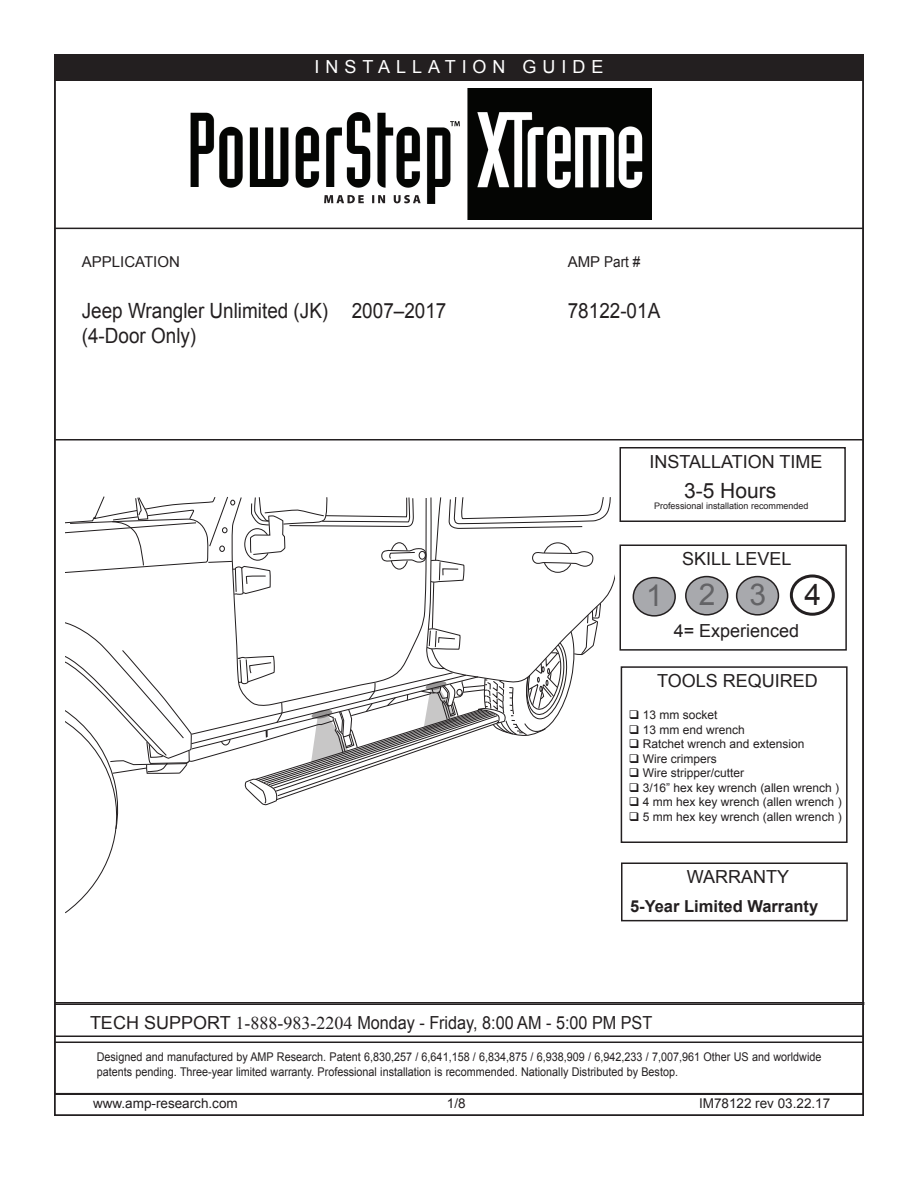
<style>
.page{position:relative;width:918px;height:1188px;background:#fff}
.page>*{position:absolute;margin:0;border:0;box-sizing:border-box;transform-origin:0 0}
.t1{font:30px "Arial";color:#636366}
.t2{font:30px "Arial";color:#231f20}
.t3{font:21px "Arial";color:#231f20;scale:.9 1}
.t4{font:21px "Arial";color:#231f20}
.t5{font:18px "Arial";color:#231f20}
.t6{font:18px "Arial";letter-spacing:.33em;color:#fff}
.t7{font:700 16.5px "Arial";color:#231f20}
.t8{font:15px "Arial";color:#231f20}
.t9{font:13.5px "Arial";color:#231f20}
.t10{font:12px/15px "Arial";color:#231f20;scale:.9 1}
.t11{font:12px "Arial";color:#231f20}
.t12{font:9px "Arial";color:#231f20}
.s1{font-family:"Times New Roman"}
</style>
<div class="page">
<div style="left:54px;top:55px;width:809px;height:26px;background:#231f20"></div>
<div style="left:54px;top:54px;width:810px;height:27px;border:2px solid #231f20"></div>
<hr style="left:54px;top:228px;width:810px;height:1px;background:#231f20">
<hr style="left:54px;top:1042px;width:810px;height:1px;background:#231f20">
<hr style="left:54px;top:1004px;width:810px;height:1px;background:#231f20">
<hr style="left:54px;top:1002px;width:810px;height:2px;background:#231f20">
<hr style="left:54px;top:1036px;width:810px;height:1px;background:#231f20">
<hr style="left:54px;top:439px;width:810px;height:2px;background:#231f20">
<div style="left:54px;top:1094px;width:810px;height:22px;border:2px solid #231f20"></div>
<img style="left:190px;top:88px;width:462px;height:132px">
<svg style="left:324px;top:195px;width:40px;height:8px"></svg>
<svg style="left:372px;top:195px;width:13px;height:8px"></svg>
<svg style="left:394px;top:195px;width:27px;height:8px"></svg>
<div style="left:621px;top:862px;width:227px;height:59px;border:2px solid #231f20"></div>
<svg style="left:65px;top:496px;width:550px;height:418px"></svg>
<div style="left:621px;top:666px;width:227px;height:177px;border:2px solid #231f20"></div>
<div style="left:620px;top:447px;width:226px;height:75px;border:2px solid #231f20"></div>
<div style="left:633px;top:578px;width:42px;height:38px;background:#a8a9ad;border-radius:50%"></div>
<div style="left:633px;top:577px;width:43px;height:40px;border:2px solid #231f20;border-radius:50%"></div>
<div style="left:686px;top:577px;width:42px;height:38px;background:#a8a9ad;border-radius:50%"></div>
<div style="left:685px;top:576px;width:43px;height:40px;border:2px solid #231f20;border-radius:50%"></div>
<div style="left:737px;top:577px;width:41px;height:38px;background:#a8a9ad;border-radius:50%"></div>
<div style="left:736px;top:576px;width:43px;height:40px;border:2px solid #231f20;border-radius:50%"></div>
<div style="left:790px;top:574px;width:45px;height:42px;border:3px solid #231f20;border-radius:50%"></div>
<div style="left:620px;top:544px;width:227px;height:107px;border:2px solid #231f20"></div>
<h3 class="t6" style="left:315px;top:55px;width:290px">INSTALLATION GUIDE</h3>
<p class="t8" style="left:82px;top:252px;width:100px">APPLICATION</p>
<p class="t8" style="left:568px;top:252px;width:74px">AMP Part #</p>
<h2 class="t3" style="left:82px;top:297px;width:407px">Jeep Wrangler Unlimited (JK) 2007–2017</h2>
<h2 class="t3" style="left:568px;top:297px;width:104px">78122-01A</h2>
<h2 class="t3" style="left:82px;top:322px;width:129px">(4-Door Only)</h2>
<h3 class="t5" style="left:650px;top:449px;width:175px">INSTALLATION TIME</h3>
<h2 class="t4" style="left:684px;top:477px;width:94px">3-5 Hours</h2>
<p class="t12" style="left:654px;top:500px;width:156px">Professional installation recommended</p>
<h3 class="t5" style="left:682px;top:547px;width:111px">SKILL LEVEL</h3>
<h1 class="t1" style="left:646px;top:575px;width:121px">123</h1>
<h1 class="t2" style="left:804px;top:575px;width:18px">4</h1>
<h3 class="t5" style="left:674px;top:619px;width:127px">4= Experienced</h3>
<h3 class="t5" style="left:657px;top:669px;width:162px">TOOLS REQUIRED</h3>
<p class="t11" style="left:629px;top:707px;width:90px">❑ 13 mm socket</p>
<p class="t11" style="left:629px;top:722px;width:118px">❑ 13 mm end wrench</p>
<p class="t11" style="left:629px;top:736px;width:177px">❑ Ratchet wrench and extension</p>
<p class="t11" style="left:629px;top:751px;width:90px">❑ Wire crimpers</p>
<p class="t11" style="left:629px;top:765px;width:117px">❑ Wire stripper/cutter</p>
<p class="t11" style="left:629px;top:780px;width:212px">❑ 3/16” hex key wrench (allen wrench )</p>
<p class="t11" style="left:629px;top:794px;width:214px">❑ 4 mm hex key wrench (allen wrench )</p>
<p class="t11" style="left:629px;top:809px;width:214px">❑ 5 mm hex key wrench (allen wrench )</p>
<h3 class="t5" style="left:687px;top:865px;width:104px">WARRANTY</h3>
<h3 class="t7" style="left:630px;top:895px;width:190px">5-Year Limited Warranty</h3>
<h3 class="t5" style="left:90px;top:1011px;width:564px">TECH SUPPORT <span class="s1">1-888-983-2204</span> Monday - Friday, 8:00 AM - 5:00 PM PST</h3>
<p class="t10" style="left:97px;top:1049px;width:807px">Designed and manufactured by AMP Research. Patent 6,830,257 / 6,641,158 / 6,834,875 / 6,938,909 / 6,942,233 / 7,007,961 Other US and worldwide patents pending. Three-year limited warranty. Professional installation is recommended. Nationally Distributed by Bestop.</p>
<p class="t9" style="left:93px;top:1094px;width:146px">www.amp-research.com</p>
<p class="t9" style="left:455px;top:1095px;width:13px">/8</p>
<p class="t9" style="left:699px;top:1094px;width:133px">IM78122 rev 03.22.17</p>
</div>
